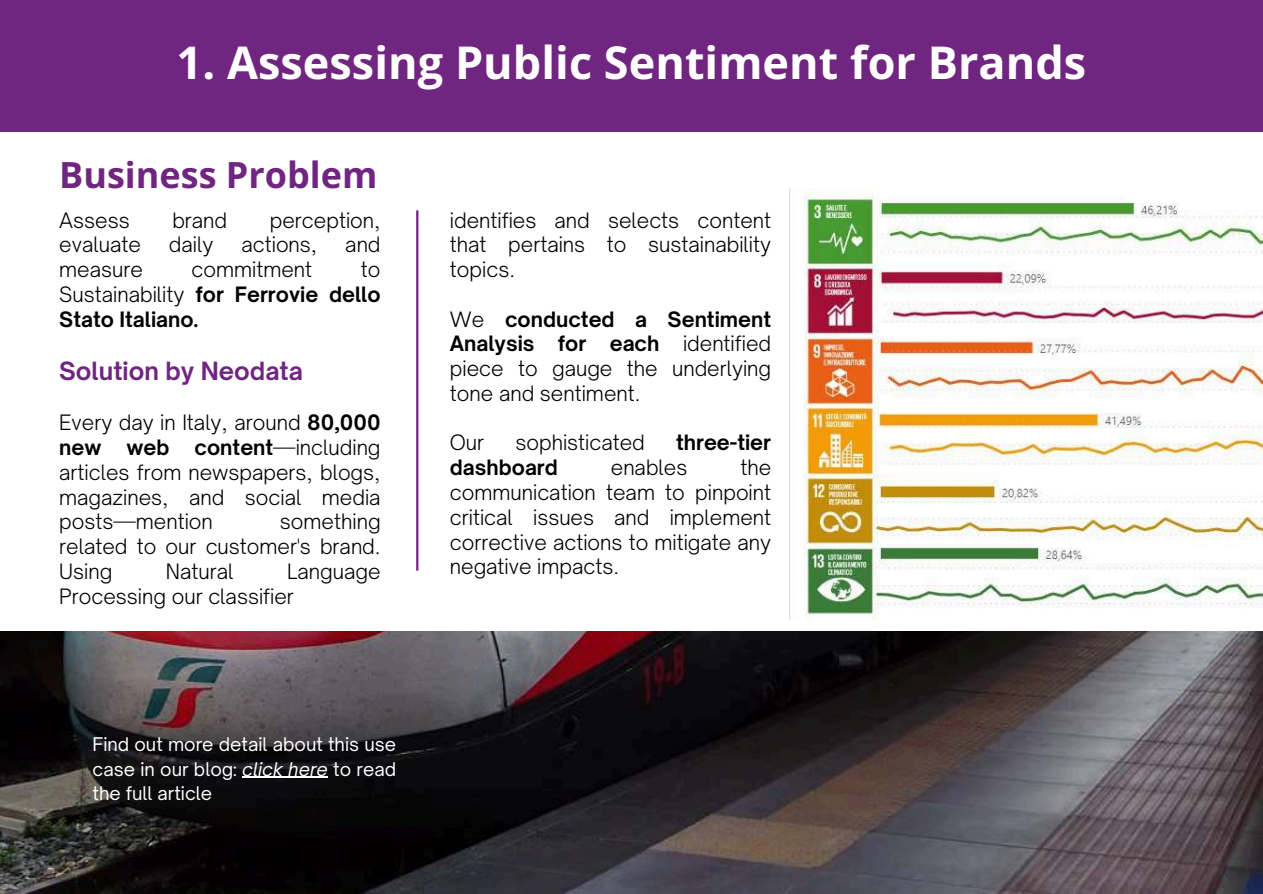
<style>
.page{position:relative;width:1263px;height:894px;background:#fff}
.page>*{position:absolute;margin:0;border:0;box-sizing:border-box;transform-origin:0 0}
.t1{font:700 45px "Open Sans";color:#fff}
.t2{font:700 36px "Open Sans";color:#702580}
.t3{font:700 24px "Open Sauce One";color:#702580}
.t4{font:300 20.25px/24.8px "Open Sauce One";color:#000;text-align:justify}
.t5{font:700 20.25px/24.8px "Open Sauce One";color:#000;text-align:justify}
.t6{font:18px/24.8px "Open Sauce One";color:#fff;text-align:justify}
.s1{font-weight:300}
.s2{font-weight:700}
.s3{font-style:italic}
</style>
<div class="page">
<div style="left:0;top:0;width:1263px;height:132px;background:#702580"></div>
<img style="left:0;top:631px;width:1263px;height:262px">
<hr style="left:242px;top:776px;width:86px;height:1px;background:#fff">
<hr style="left:416px;top:210px;width:2px;height:360px;background:#702580">
<img style="left:789px;top:189px;width:474px;height:430px">
<h1 class="t1" style="left:177px;top:31px;width:911px">1. Assessing Public Sentiment for Brands</h1>
<h2 class="t2" style="left:59px;top:149px;width:320px">Business Problem</h2>
<p class="t4" style="left:59px;top:207px;width:72px">Assess</p>
<p class="t4" style="left:172px;top:207px;width:56px">brand</p>
<p class="t4" style="left:270px;top:207px;width:112px">perception,</p>
<p class="t4" style="left:59px;top:232px;width:83px">evaluate</p>
<p class="t4" style="left:169px;top:232px;width:46px">daily</p>
<p class="t4" style="left:241px;top:232px;width:77px">actions,</p>
<p class="t4" style="left:345px;top:232px;width:37px">and</p>
<p class="t4" style="left:59px;top:257px;width:85px">measure</p>
<p class="t4" style="left:192px;top:257px;width:122px">commitment</p>
<p class="t5" style="left:59px;top:257px;width:323px;text-indent:302px"><span class="s1">to Sustainability</span> for Ferrovie dello Stato Italiano.</p>
<p class="t3" style="left:59px;top:355px;width:245px">Solution by Neodata</p>
<p class="t4" style="left:59px;top:410px;width:323px">Every day in Italy, around <span class="s2">80,000 new web content</span>—including articles from newspapers, blogs, magazines, and social media posts—mention</p>
<p class="t4" style="left:59px;top:509px;width:323px;text-indent:221px">something related to our customer's brand.<br>Using</p>
<p class="t4" style="left:59px;top:558px;width:323px;text-indent:228px">Language<br>Processing our classifier</p>
<p class="t4" style="left:166px;top:558px;width:69px">Natural</p>
<p class="t6" style="left:93px;top:731px;width:305px">Find out more detail about this use case in our blog: <span class="s3">click here</span> to read the full article</p>
<p class="t4" style="left:450px;top:207px;width:323px">identifies and selects content that pertains to sustainability topics.</p>
<p class="t4" style="left:450px;top:306px;width:323px">We <span class="s2">conducted a Sentiment Analysis for each</span> identified piece to gauge the underlying tone and sentiment.</p>
<p class="t4" style="left:450px;top:430px;width:36px">Our</p>
<p class="t4" style="left:515px;top:430px;width:131px">sophisticated</p>
<p class="t5" style="left:676px;top:430px;width:97px">three-tier</p>
<p class="t5" style="left:450px;top:455px;width:110px">dashboard</p>
<p class="t4" style="left:611px;top:455px;width:78px">enables</p>
<p class="t4" style="left:450px;top:455px;width:323px;text-indent:290px">the communication team to pinpoint critical issues and implement corrective actions to mitigate any negative impacts.</p>
</div>
